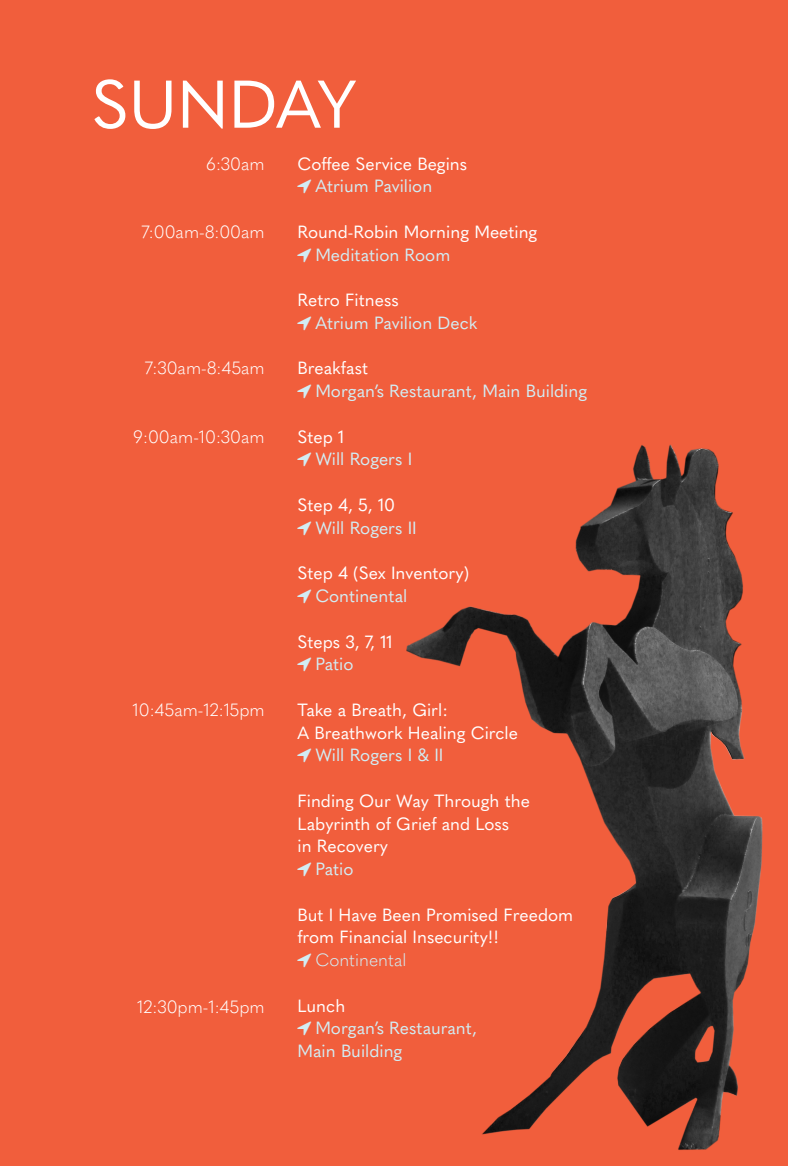
<style>
.page{position:relative;width:788px;height:1166px;background:#f15e3c}
.page>*{position:absolute;margin:0;border:0;box-sizing:border-box;transform-origin:0 0}
.t1{font:66.5px "Quasimoda";color:#fff}
.Timeline_Title{font:17.5px/22.8px "Quasimoda";color:#fff}
.Timeline_Location{font:17.5px/22.8px "Quasimoda";color:#d2edf4}
.t2{font:300 17.5px "Quasimoda";color:#fff}
.t3{font:300 17.5px "Quasimoda";color:#d2edf4}
</style>
<div class="page">
<img style="left:406px;top:444px;width:357px;height:706px">
<p class="t1" style="left:91px;top:54px;width:266px">SUNDAY</p>
<p class="t2" style="left:206px;top:150px;width:60px">6:30am</p>
<p class="t2" style="left:142px;top:218px;width:124px">7:00am-8:00am</p>
<p class="t2" style="left:145px;top:355px;width:121px">7:30am-8:45am</p>
<p class="t2" style="left:133px;top:423px;width:133px">9:00am-10:30am</p>
<p class="t2" style="left:132px;top:696px;width:134px">10:45am-12:15pm</p>
<p class="t2" style="left:137px;top:994px;width:129px">12:30pm-1:45pm</p>
<p class="Timeline_Title" style="left:297px;top:151px;width:171px">Coffee Service Begins</p>
<p class="Timeline_Location" style="left:315px;top:174px;width:118px">Atrium Pavilion</p>
<p class="Timeline_Title" style="left:297px;top:219px;width:241px">Round-Robin Morning Meeting</p>
<p class="Timeline_Location" style="left:315px;top:242px;width:136px">Meditation Room</p>
<p class="Timeline_Title" style="left:297px;top:287px;width:103px">Retro Fitness</p>
<p class="Timeline_Location" style="left:315px;top:310px;width:164px">Atrium Pavilion Deck</p>
<p class="Timeline_Title" style="left:297px;top:356px;width:72px">Breakfast</p>
<p class="Timeline_Location" style="left:315px;top:378px;width:273px">Morgan’s Restaurant, Main Building</p>
<p class="Timeline_Title" style="left:297px;top:424px;width:48px">Step 1</p>
<p class="Timeline_Location" style="left:315px;top:447px;width:98px">Will Rogers I</p>
<p class="Timeline_Title" style="left:297px;top:492px;width:99px">Step 4, 5, 10</p>
<p class="Timeline_Location" style="left:315px;top:515px;width:103px">Will Rogers II</p>
<p class="Timeline_Title" style="left:297px;top:560px;width:173px">Step 4 (Sex Inventory)</p>
<p class="Timeline_Location" style="left:315px;top:583px;width:93px">Continental</p>
<p class="Timeline_Title" style="left:297px;top:629px;width:97px">Steps 3, 7, 11</p>
<p class="Timeline_Location" style="left:315px;top:651px;width:40px">Patio</p>
<p class="Timeline_Title" style="left:297px;top:697px;width:222px">Take a Breath, Girl:<br>A Breathwork Healing Circle</p>
<p class="Timeline_Location" style="left:315px;top:742px;width:130px">Will Rogers I &amp; II</p>
<p class="Timeline_Title" style="left:297px;top:788px;width:234px">Finding Our Way Through the<br>Labyrinth of Grief and Loss<br>in Recovery</p>
<p class="Timeline_Location" style="left:315px;top:856px;width:40px">Patio</p>
<p class="Timeline_Title" style="left:297px;top:902px;width:277px">But I Have Been Promised Freedom from Financial Insecurity!!</p>
<p class="t3" style="left:315px;top:946px;width:93px">Continental</p>
<p class="Timeline_Title" style="left:297px;top:993px;width:49px">Lunch</p>
<p class="Timeline_Location" style="left:297px;top:1015px;width:181px;text-indent:18px">Morgan’s Restaurant,<br>Main Building</p>
</div>
